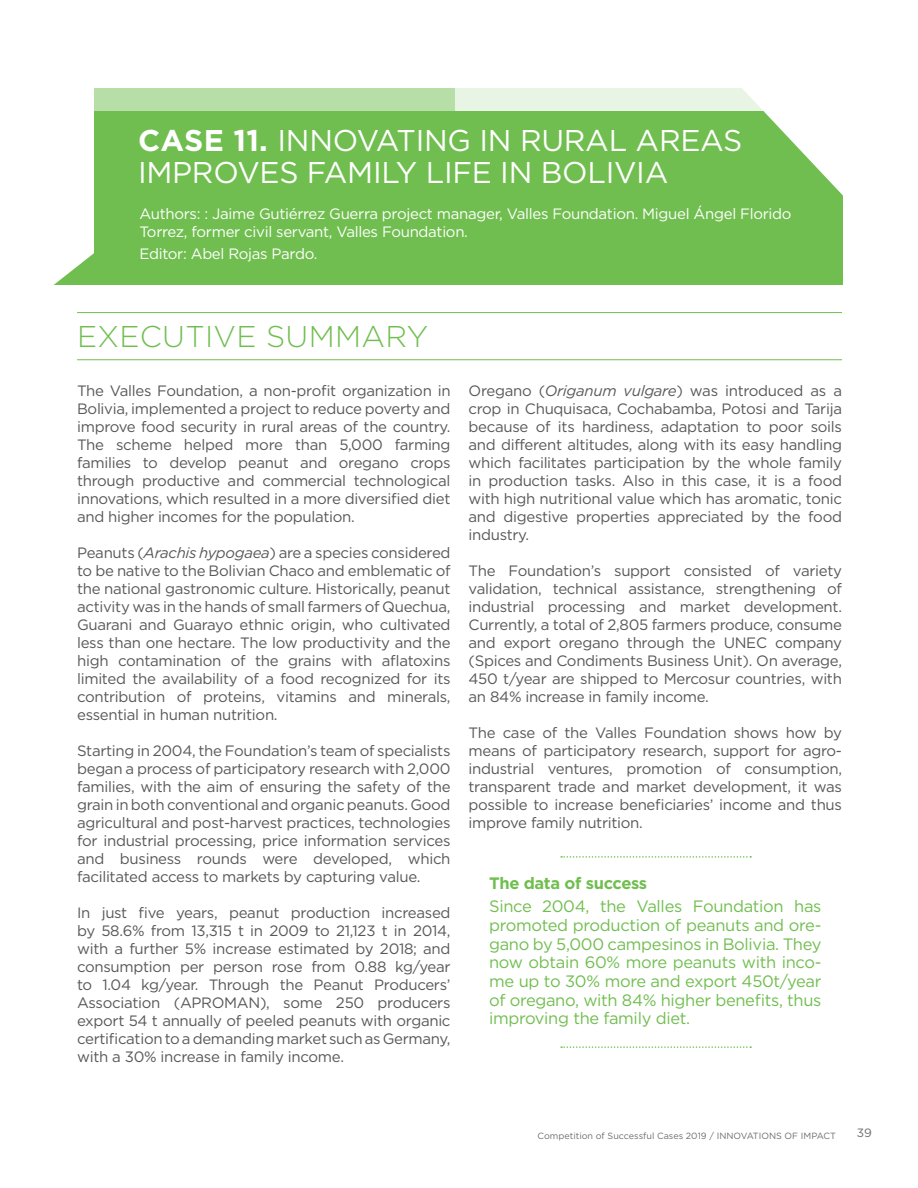
<style>
.page{position:relative;width:918px;height:1188px;background:#fff}
.page>*{position:absolute;margin:0;border:0;box-sizing:border-box;transform-origin:0 0}
.t1{font:30px/31.5px "Gotham";letter-spacing:-.01em;color:#fff}
.t2{font:300 30px "Gotham";letter-spacing:.01em;color:#71be50}
.t3{font:16.5px/18.8px "Gotham";letter-spacing:-.02em;color:#71be50;text-align:justify}
.t4{font:700 16.5px "Gotham";letter-spacing:-.02em;color:#71be50}
.t5{font:15px/18px "Gotham";letter-spacing:-.02em;color:#57585a;text-align:justify}
.t6{font:15px/18px "Gotham";letter-spacing:-.02em;color:#fff}
.t7{font:12px "Gotham";color:#6c6d70}
.t8{font:9px "Gotham";color:#6c6d70}
.s1{font-weight:700}
.s2{font-style:italic}
</style>
<div class="page">
<svg style="left:54px;top:253px;width:40px;height:32px"></svg>
<div style="left:94px;top:88px;width:748px;height:197px;background:#71be50"></div>
<svg style="left:763px;top:88px;width:80px;height:187px"></svg>
<div style="left:94px;top:88px;width:361px;height:23px;background:#b7dea7"></div>
<div style="left:455px;top:29px;width:344px;height:82px;background:linear-gradient(to bottom,#fff,#eff8eb)"></div>
<hr style="left:77px;top:312px;width:765px;height:1px;background:#71be50">
<hr style="left:77px;top:359px;width:765px;height:1px;background:#71be50">
<svg style="left:561px;top:856px;width:190px;height:2px"></svg>
<svg style="left:561px;top:1046px;width:190px;height:2px"></svg>
<h1 class="t1" style="left:138px;top:124px;width:606px"><span class="s1">CASE 11.</span> INNOVATING IN RURAL AREAS<br>IMPROVES FAMILY LIFE IN BOLIVIA</h1>
<p class="t6" style="left:139px;top:204px;width:654px">Authors: : Jaime Gutiérrez Guerra project manager, Valles Foundation. Miguel Ángel Florido<br>Torrez, former civil servant, Valles Foundation.</p>
<p class="t6" style="left:139px;top:245px;width:179px">Editor: Abel Rojas Pardo.</p>
<h1 class="t2" style="left:77px;top:320px;width:353px">EXECUTIVE SUMMARY</h1>
<p class="t5" style="left:77px;top:381px;width:375px">The Valles Foundation, a non-profit organization in Bolivia, implemented a project to reduce poverty and improve food security in rural areas of the country.<br>The scheme helped more than 5,000 farming families to develop peanut and oregano crops through productive and commercial technological innovations, which resulted in a more diversified diet and higher incomes for the population.</p>
<p class="t5" style="left:77px;top:543px;width:375px">Peanuts (<span class="s2">Arachis hypogaea</span>) are a species considered to be native to the Bolivian Chaco and emblematic of the national gastronomic culture. Historically, peanut activity was in the hands of small farmers of Quechua, Guarani and Guarayo ethnic origin, who cultivated less than one hectare. The low productivity and the high contamination of the grains with aflatoxins limited the availability of a food recognized for its contribution of proteins, vitamins and minerals, essential in human nutrition.</p>
<p class="t5" style="left:77px;top:741px;width:375px">Starting in 2004, the Foundation’s team of specialists began a process of participatory research with 2,000 families, with the aim of ensuring the safety of the grain in both conventional and organic peanuts. Good agricultural and post-harvest practices, technologies for industrial processing, price information services and business rounds were developed, which facilitated access to markets by capturing value.</p>
<p class="t5" style="left:77px;top:903px;width:375px">In just five years, peanut production increased by 58.6% from 13,315 t in 2009 to 21,123 t in 2014, with a further 5% increase estimated by 2018; and consumption per person rose from 0.88 kg/year to 1.04 kg/year. Through the Peanut Producers’ Association (APROMAN), some 250 producers export 54 t annually of peeled peanuts with organic certification to a demanding market such as Germany, with a 30% increase in family income.</p>
<p class="t5" style="left:469px;top:381px;width:375px">Oregano (<span class="s2">Origanum vulgare</span>) was introduced as a crop in Chuquisaca, Cochabamba, Potosi and Tarija because of its hardiness, adaptation to poor soils and different altitudes, along with its easy handling which facilitates participation by the whole family in production tasks. Also in this case, it is a food with high nutritional value which has aromatic, tonic and digestive properties appreciated by the food industry.</p>
<p class="t5" style="left:469px;top:561px;width:375px">The Foundation’s support consisted of variety validation, technical assistance, strengthening of industrial processing and market development.<br>Currently, a total of 2,805 farmers produce, consume and export oregano through the UNEC company (Spices and Condiments Business Unit). On average, 450 t/year are shipped to Mercosur countries, with an 84% increase in family income.</p>
<p class="t5" style="left:469px;top:723px;width:375px">The case of the Valles Foundation shows how by means of participatory research, support for agro&shy;industrial ventures, promotion of consumption, transparent trade and market development, it was possible to increase beneficiaries’ income and thus improve family nutrition.</p>
<p class="t4" style="left:489px;top:874px;width:160px">The data of success</p>
<p class="t3" style="left:489px;top:897px;width:334px">Since 2004, the Valles Foundation has promoted production of peanuts and ore&shy;gano by 5,000 campesinos in Bolivia. They now obtain 60% more peanuts with inco&shy;me up to 30% more and export 450t/year of oregano, with 84% higher benefits, thus improving the family diet.</p>
<p class="t8" style="left:538px;top:1130px;width:300px">Competition of Successful Cases 2019 / INNOVATIONS OF IMPACT</p>
<p class="t7" style="left:857px;top:1126px;width:17px">39</p>
</div>
